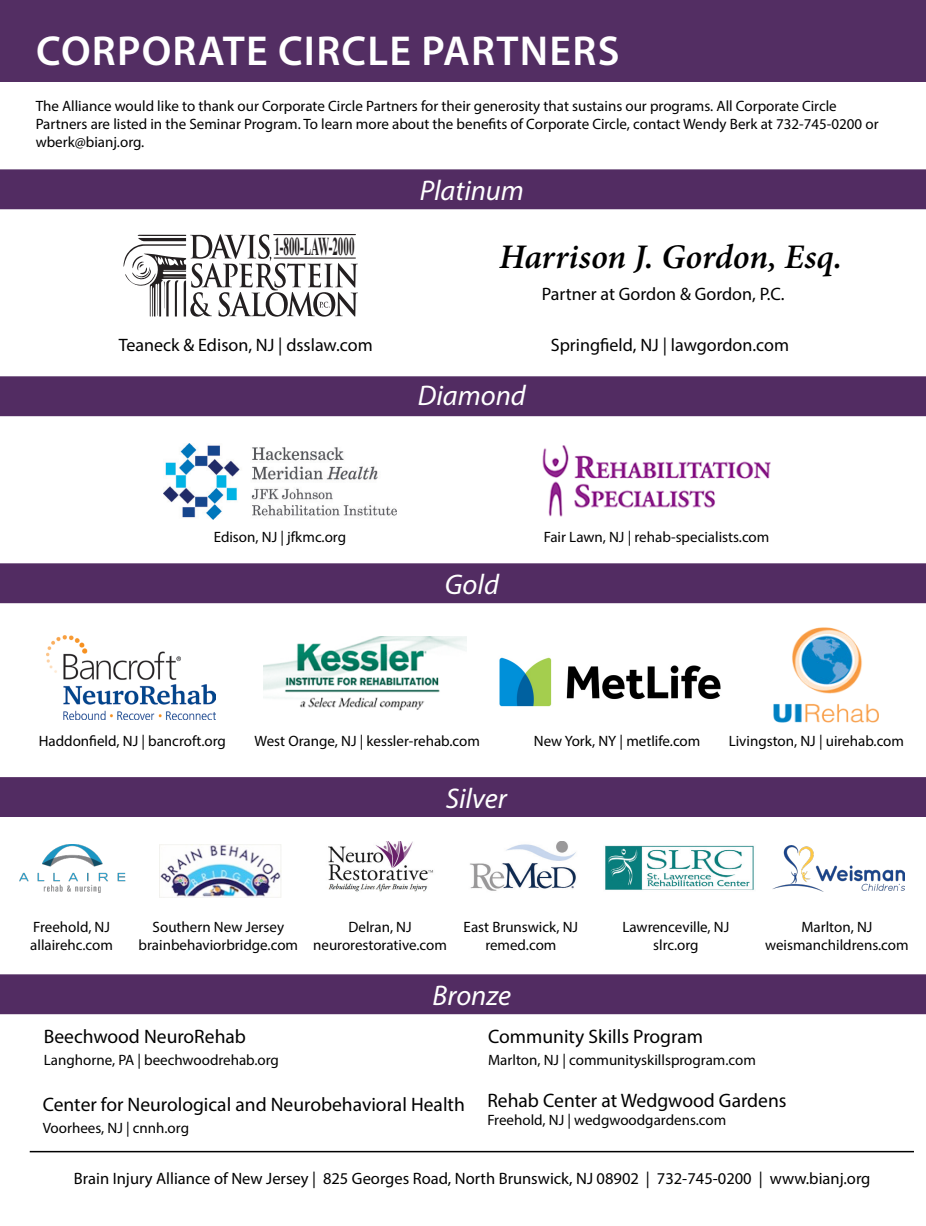
<style>
.page{position:relative;width:926px;height:1226px;background:#fff}
.page>*{position:absolute;margin:0;border:0;box-sizing:border-box;transform-origin:0 0}
.t1{font:600 42px "Myriad Pro";letter-spacing:.03em;color:#fff}
.t2{font:italic 600 34.5px "Minion Pro";letter-spacing:.005em;color:#000}
.t3{font:italic 28.5px "Myriad Pro";color:#fff}
.t4{font:700 26.1px "Times New Roman";color:#231f20;scale:.43 1}
.t5{font:19.5px "Myriad Pro";color:#000}
.t6{font:18px "Myriad Pro";color:#000}
.t7{font:16.5px "Myriad Pro";color:#000}
.t8{font:15px/18px "Myriad Pro";color:#000;text-align:center}
</style>
<div class="page">
<div style="left:0;top:0;width:926px;height:82px;background:#532e63"></div>
<div style="left:0;top:169px;width:926px;height:40px;background:#522c62"></div>
<div style="left:0;top:376px;width:926px;height:40px;background:#522c62"></div>
<div style="left:0;top:563px;width:926px;height:40px;background:#522c62"></div>
<div style="left:0;top:777px;width:926px;height:40px;background:#522c62"></div>
<div style="left:0;top:974px;width:926px;height:40px;background:#522c62"></div>
<hr style="left:30px;top:1150px;width:884px;height:2px;background:#000">
<svg style="left:123px;top:234px;width:235px;height:83px"></svg>
<hr style="left:273px;top:234px;width:82px;height:1px;background:#231f20">
<hr style="left:274px;top:257px;width:82px;height:1px;background:#231f20">
<img style="left:542px;top:445px;width:229px;height:72px">
<img style="left:163px;top:443px;width:233px;height:76px">
<img style="left:46px;top:635px;width:169px;height:84px">
<img style="left:264px;top:636px;width:202px;height:75px">
<img style="left:773px;top:627px;width:106px;height:96px">
<img style="left:499px;top:657px;width:222px;height:50px">
<img style="left:605px;top:845px;width:149px;height:45px">
<img style="left:772px;top:845px;width:132px;height:46px">
<img style="left:20px;top:844px;width:105px;height:48px">
<img style="left:328px;top:841px;width:105px;height:51px">
<img style="left:470px;top:841px;width:106px;height:50px">
<img style="left:159px;top:844px;width:122px;height:53px">
<p class="t1" style="left:36px;top:24px;width:585px">CORPORATE CIRCLE PARTNERS</p>
<p class="t8" style="left:36px;top:96px;width:844px;text-align:left">The Alliance would like to thank our Corporate Circle Partners for their generosity that sustains our programs. All Corporate Circle<br>Partners are listed in the Seminar Program. To learn more about the benefits of Corporate Circle, contact Wendy Berk at 732-745-0200 or wberk@bianj.org.</p>
<p class="t3" style="left:419px;top:173px;width:106px">Platinum</p>
<p class="t4" style="left:274px;top:228px;width:188px">1-800-LAW-2000</p>
<p class="t2" style="left:499px;top:233px;width:344px">Harrison J. Gordon, Esq.</p>
<p class="t6" style="left:541px;top:283px;width:244px">Partner at Gordon &amp; Gordon, P.C.</p>
<p class="t6" style="left:119px;top:334px;width:255px">Teaneck &amp; Edison, NJ | dsslaw.com</p>
<p class="t6" style="left:551px;top:334px;width:240px">Springfield, NJ | lawgordon.com</p>
<p class="t3" style="left:418px;top:378px;width:110px">Diamond</p>
<p class="t8" style="left:214px;top:527px;width:134px">Edison, NJ | jfkmc.org</p>
<p class="t8" style="left:544px;top:527px;width:227px">Fair Lawn, NJ | rehab-specialists.com</p>
<p class="t3" style="left:445px;top:566px;width:56px">Gold</p>
<p class="t8" style="left:39px;top:732px;width:189px">Haddonfield, NJ | bancroft.org</p>
<p class="t8" style="left:254px;top:732px;width:227px">West Orange, NJ | kessler-rehab.com</p>
<p class="t8" style="left:728px;top:732px;width:177px">Livingston, NJ | uirehab.com</p>
<p class="t8" style="left:534px;top:732px;width:168px">New York, NY | metlife.com</p>
<p class="t3" style="left:446px;top:780px;width:63px">Silver</p>
<p class="t8" style="left:30px;top:918px;width:84px;text-align:left">Freehold, NJ allairehc.com</p>
<p class="t8" style="left:313px;top:918px;width:135px">Delran, NJ neurorestorative.com</p>
<p class="t8" style="left:463px;top:918px;width:116px">East Brunswick, NJ remed.com</p>
<p class="t8" style="left:138px;top:918px;width:161px">Southern New Jersey brainbehaviorbridge.com</p>
<p class="t3" style="left:432px;top:977px;width:80px">Bronze</p>
<p class="t8" style="left:622px;top:918px;width:108px">Lawrenceville, NJ slrc.org</p>
<p class="t8" style="left:765px;top:918px;width:145px">Marlton, NJ weismanchildrens.com</p>
<p class="t5" style="left:44px;top:1025px;width:204px">Beechwood NeuroRehab</p>
<p class="t8" style="left:44px;top:1050px;width:237px">Langhorne, PA | beechwoodrehab.org</p>
<p class="t5" style="left:43px;top:1092px;width:423px">Center for Neurological and Neurobehavioral Health</p>
<p class="t8" style="left:43px;top:1118px;width:148px">Voorhees, NJ | cnnh.org</p>
<p class="t5" style="left:488px;top:1025px;width:216px">Community Skills Program</p>
<p class="t8" style="left:488px;top:1050px;width:269px">Marlton, NJ | communityskillsprogram.com</p>
<p class="t5" style="left:487px;top:1088px;width:301px">Rehab Center at Wedgwood Gardens</p>
<p class="t8" style="left:487px;top:1110px;width:240px">Freehold, NJ | wedgwoodgardens.com</p>
<p class="t7" style="left:74px;top:1167px;width:798px">Brain Injury Alliance of New Jersey | 825 Georges Road, North Brunswick, NJ 08902 | 732-745-0200 | www.bianj.org</p>
</div>
